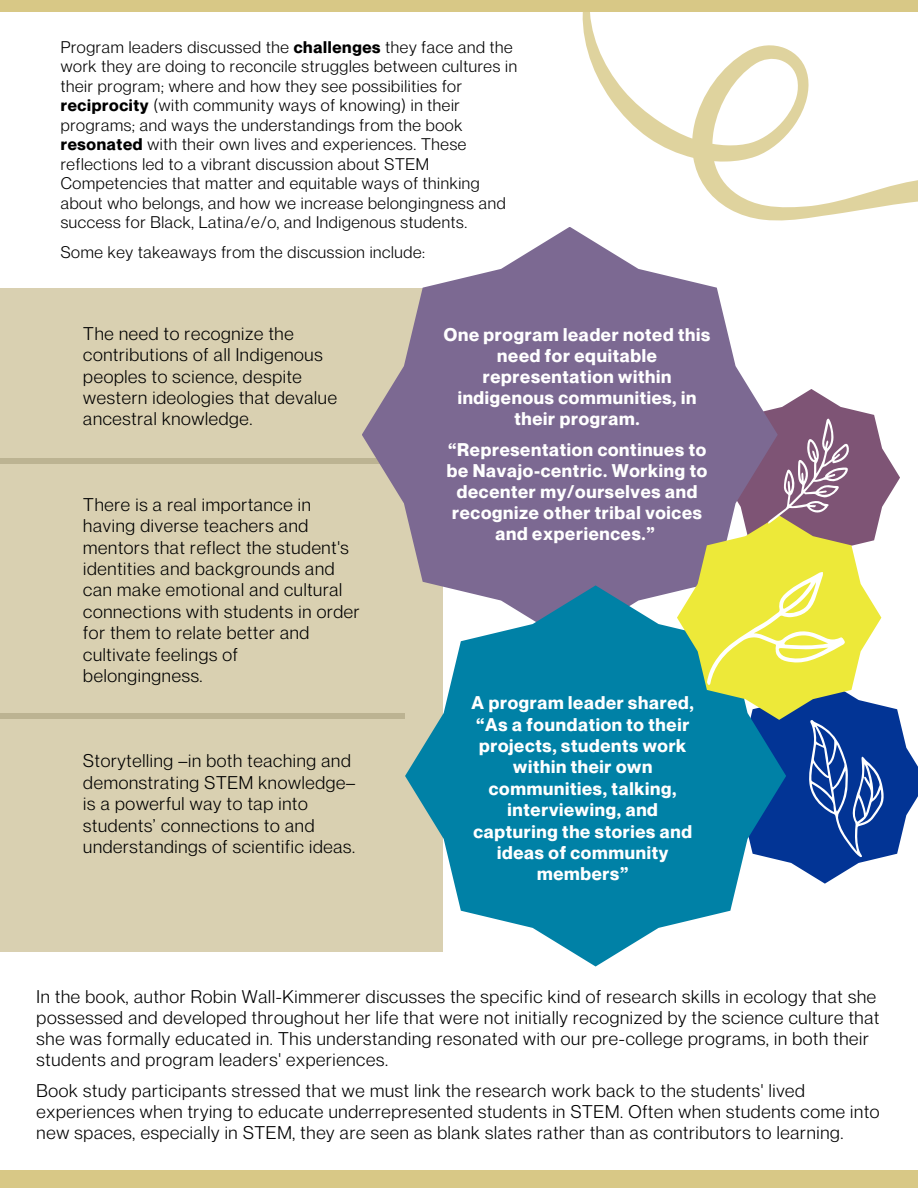
<style>
.page{position:relative;width:918px;height:1188px;background:#fff}
.page>*{position:absolute;margin:0;border:0;box-sizing:border-box;transform-origin:0 0}
.t1{font:18px/21.3px "Neue Montreal";letter-spacing:.04em;color:#000}
.t2{font:700 18px/21px "Neue Montreal";letter-spacing:.04em;color:#fff;text-align:center}
.t3{font:16.5px/19.5px "Neue Montreal";letter-spacing:.04em;color:#000}
.s1{font-weight:700}
</style>
<div class="page">
<svg style="left:582px;top:12px;width:336px;height:209px"></svg>
<div style="left:0;top:0;width:918px;height:12px;background:#d8c886"></div>
<div style="left:0;top:1170px;width:918px;height:18px;background:#d8c886"></div>
<div style="left:0;top:289px;width:443px;height:663px;background:#d9d0b1"></div>
<div style="left:0;top:458px;width:386px;height:6px;background:#bcb392"></div>
<svg style="left:362px;top:227px;width:388px;height:358px;fill:#7c6992"></svg>
<svg style="left:405px;top:585px;width:332px;height:382px;fill:#0081a6"></svg>
<svg style="left:677px;top:389px;width:241px;height:495px"></svg>
<div style="left:0;top:713px;width:405px;height:6px;background:#bcb392"></div>
<p class="t3" style="left:61px;top:37px;width:458px">Program leaders discussed the <span class="s1">challenges</span> they face and the work they are doing to reconcile struggles between cultures in their program; where and how they see possibilities for <span class="s1">reciprocity</span> (with community ways of knowing) in their programs; and ways the understandings from the book <span class="s1">resonated</span> with their own lives and experiences. These reflections led to a vibrant discussion about STEM Competencies that matter and equitable ways of thinking about who belongs, and how we increase belongingness and success for Black, Latina/e/o, and Indigenous students.</p>
<p class="t3" style="left:61px;top:242px;width:366px">Some key takeaways from the discussion include:</p>
<p class="t1" style="left:83px;top:323px;width:255px">The need to recognize the contributions of all Indigenous peoples to science, despite western ideologies that devalue ancestral knowledge.</p>
<p class="t1" style="left:83px;top:494px;width:278px">There is a real importance in having diverse teachers and mentors that reflect the student's identities and backgrounds and can make emotional and cultural connections with students in order for them to relate better and cultivate feelings of belongingness.</p>
<p class="t1" style="left:83px;top:750px;width:274px">Storytelling –in both teaching and demonstrating STEM knowledge– is a powerful way to tap into students’ connections to and understandings of scientific ideas.</p>
<p class="t2" style="left:444px;top:324px;width:268px">One program leader noted this need for equitable representation within indigenous communities, in their program.</p>
<p class="t2" style="left:447px;top:439px;width:262px">“Representation continues to be Navajo-centric. Working to decenter my/ourselves and recognize other tribal voices and experiences.”</p>
<p class="t2" style="left:472px;top:692px;width:224px">A program leader shared, “As a foundation to their projects, students work within their own communities, talking, interviewing, and capturing the stories and ideas of community members”</p>
<p class="t1" style="left:37px;top:985px;width:844px">In the book, author Robin Wall-Kimmerer discusses the specific kind of research skills in ecology that she possessed and developed throughout her life that were not initially recognized by the science culture that she was formally educated in. This understanding resonated with our pre-college programs, in both their students and program leaders' experiences.</p>
<p class="t1" style="left:37px;top:1080px;width:844px">Book study participants stressed that we must link the research work back to the students' lived experiences when trying to educate underrepresented students in STEM. Often when students come into new spaces, especially in STEM, they are seen as blank slates rather than as contributors to learning.</p>
</div>
